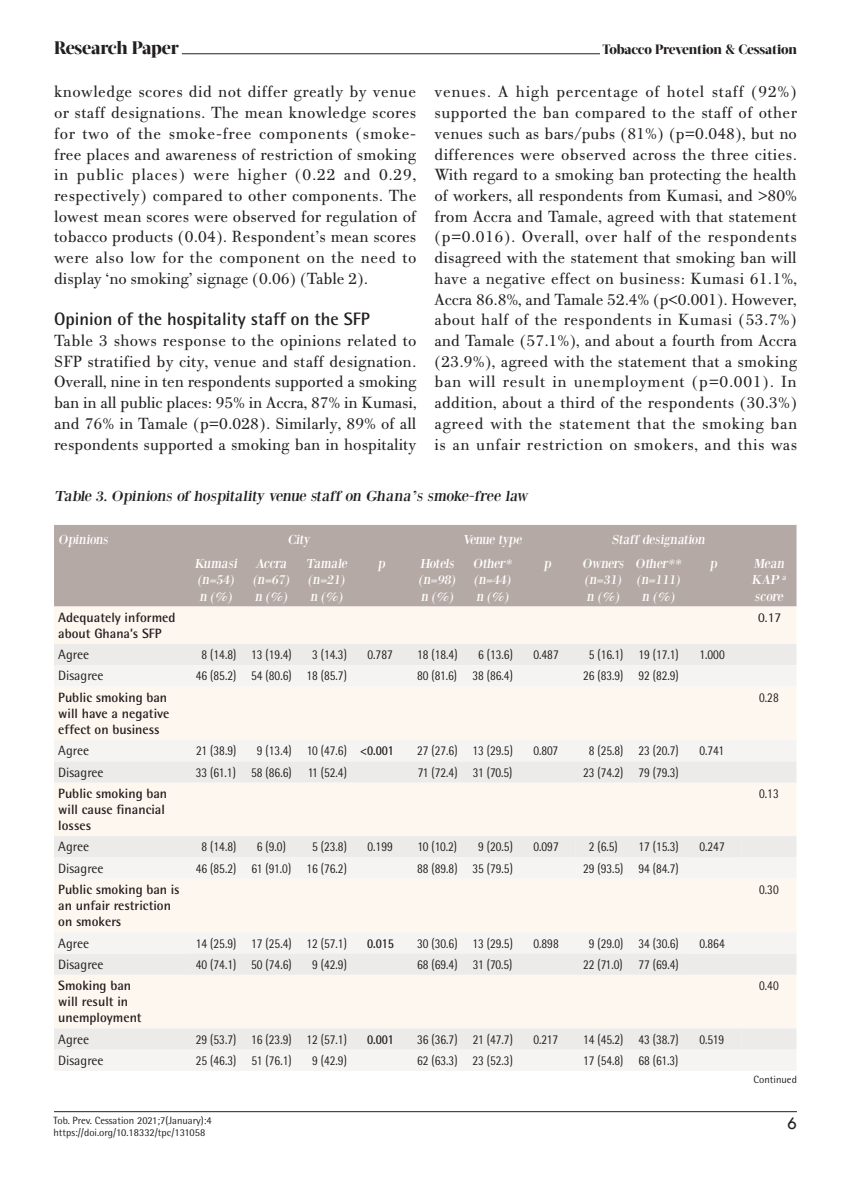
<style>
.page{position:relative;width:851px;height:1191px;background:#fff}
.page>*{position:absolute;margin:0;border:0;box-sizing:border-box;transform-origin:0 0}
.t1{font:700 18px "Rotis Semi Sans Hel";color:#231f20}
.t2{font:800 18px "Acta Display W04";letter-spacing:-.01em;color:#231f20}
.t3{font:18px "Tw Cen";color:#231f20}
.t4{font:17.25px/20.7px "PF Bodoni Text";letter-spacing:.005em;color:#231f20;text-align:justify}
.t5{font:15px "Bodoni XT";color:#231f20;scale:1.1 1}
.t6{font:13.5px "Rotis Semi Sans Hel";color:#231f20;scale:.85 1}
.t7{font:700 13.5px/16.2px "Rotis Semi Sans Hel";color:#231f20}
.t8{font:13.5px/16.2px "Bodoni XT";color:#fff}
.t9{font:13.5px "Rotis Semi Sans Hel";color:#231f20}
.t10{font:800 13.5px "Acta Display W04";letter-spacing:-.01em;color:#231f20}
.t11{font:700 13.5px "Rotis Semi Sans Hel";color:#231f20;scale:.85 1}
.t12{font:10.5px/12.6px "Rotis Semi Sans Hel";color:#231f20}
.s1{font-weight:700}
</style>
<div class="page">
<hr style="left:182px;top:53px;width:418px;height:1px;background:#231f20">
<hr style="left:54px;top:1111px;width:742px;height:1px;background:#231f20">
<div style="left:54px;top:525px;width:742px;height:81px;background:#b5a9a5"></div>
<div style="left:54px;top:606px;width:742px;height:38px;background:#fef7f0"></div>
<div style="left:188px;top:644px;width:608px;height:21px;background:#ecebe9"></div>
<svg style="left:54px;top:665px;width:742px;height:405px;fill:#fef7f0"></svg>
<div style="left:188px;top:836px;width:553px;height:42px;background:#f1f0ef"></div>
<svg style="left:188px;top:932px;width:497px;height:42px"></svg>
<div style="left:188px;top:1028px;width:553px;height:42px;background:#f3f1f0"></div>
<p class="t2" style="left:54px;top:36px;width:126px">Research Paper</p>
<p class="t10" style="left:602px;top:41px;width:196px">Tobacco Prevention &amp; Cessation</p>
<p class="t4" style="left:54px;top:82px;width:364px">knowledge scores did not differ greatly by venue or staff designations. The mean knowledge scores for two of the smoke-free components (smoke&shy;free places and awareness of restriction of smoking in public places) were higher (0.22 and 0.29, respectively) compared to other components. The lowest mean scores were observed for regulation of tobacco products (0.04). Respondent’s mean scores were also low for the component on the need to display ‘no smoking’ signage (0.06) (Table 2).</p>
<p class="t1" style="left:54px;top:308px;width:317px">Opinion of the hospitality staff on the SFP</p>
<p class="t4" style="left:54px;top:330px;width:364px">Table 3 shows response to the opinions related to SFP stratified by city, venue and staff designation.<br>Overall, nine in ten respondents supported a smoking ban in all public places: 95% in Accra, 87% in Kumasi, and 76% in Tamale (p=0.028). Similarly, 89% of all respondents supported a smoking ban in hospitality</p>
<p class="t4" style="left:434px;top:82px;width:364px">venues. A high percentage of hotel staff (92%) supported the ban compared to the staff of other venues such as bars/pubs (81%) (p=0.048), but no differences were observed across the three cities.<br>With regard to a smoking ban protecting the health of workers, all respondents from Kumasi, and &gt;80% from Accra and Tamale, agreed with that statement (p=0.016). Overall, over half of the respondents disagreed with the statement that smoking ban will have a negative effect on business: Kumasi 61.1%, Accra 86.8%, and Tamale 52.4% (p&lt;0.001). However, about half of the respondents in Kumasi (53.7%) and Tamale (57.1%), and about a fourth from Accra (23.9%), agreed with the statement that a smoking ban will result in unemployment (p=0.001). In addition, about a third of the respondents (30.3%) agreed with the statement that the smoking ban is an unfair restriction on smokers, and this was</p>
<p class="t5" style="left:54px;top:487px;width:434px">Table 3. Opinions of hospitality venue staff on Ghana’s smoke-free law</p>
<p class="t8" style="left:58px;top:531px;width:54px">Opinions</p>
<p class="t8" style="left:287px;top:531px;width:26px">City</p>
<p class="t8" style="left:462px;top:531px;width:63px">Venue type</p>
<p class="t8" style="left:611px;top:531px;width:97px">Staff designation</p>
<p class="t8" style="left:194px;top:555px;width:46px">Kumasi (n=54) n (%)</p>
<p class="t8" style="left:252px;top:555px;width:41px">Accra (n=67) n (%)</p>
<p class="t8" style="left:306px;top:555px;width:45px">Tamale (n=21) n (%)</p>
<p class="t8" style="left:378px;top:555px;width:11px">p</p>
<p class="t8" style="left:418px;top:555px;width:41px;text-align:justify">Hotels (n=98) n (%)</p>
<p class="t8" style="left:472px;top:555px;width:43px;text-align:justify">Other* (n=44) n (%)</p>
<p class="t8" style="left:544px;top:555px;width:11px">p</p>
<p class="t8" style="left:582px;top:555px;width:45px">Owners (n=31) n (%)</p>
<p class="t8" style="left:635px;top:555px;width:50px;text-align:center">Other** (n=111) n (%)</p>
<p class="t8" style="left:709px;top:555px;width:11px">p</p>
<p class="t8" style="left:751px;top:555px;width:37px;text-align:justify">Mean KAP <sup>a </sup>score</p>
<p class="t7" style="left:58px;top:609px;width:119px">Adequately informed about Ghana’s SFP</p>
<p class="t9" style="left:758px;top:609px;width:25px">0.17</p>
<p class="t9" style="left:58px;top:646px;width:32px">Agree</p>
<p class="t6" style="left:201px;top:646px;width:107px">8 (14.8) 13 (19.4)</p>
<p class="t6" style="left:312px;top:646px;width:42px">3 (14.3)</p>
<p class="t6" style="left:367px;top:646px;width:31px">0.787</p>
<p class="t6" style="left:417px;top:646px;width:49px">18 (18.4)</p>
<p class="t6" style="left:478px;top:646px;width:42px">6 (13.6)</p>
<p class="t6" style="left:533px;top:646px;width:31px">0.487</p>
<p class="t6" style="left:588px;top:646px;width:107px">5 (16.1) 19 (17.1)</p>
<p class="t6" style="left:699px;top:646px;width:31px">1.000</p>
<p class="t9" style="left:58px;top:668px;width:47px">Disagree</p>
<p class="t6" style="left:196px;top:668px;width:179px">46 (85.2) 54 (80.6) 18 (85.7)</p>
<p class="t6" style="left:417px;top:668px;width:114px">80 (81.6) 38 (86.4)</p>
<p class="t6" style="left:583px;top:668px;width:114px">26 (83.9) 92 (82.9)</p>
<p class="t7" style="left:58px;top:689px;width:113px">Public smoking ban will have a negative effect on business</p>
<p class="t6" style="left:759px;top:689px;width:25px">0.28</p>
<p class="t9" style="left:58px;top:743px;width:32px">Agree</p>
<p class="t6" style="left:196px;top:743px;width:49px">21 (38.9)</p>
<p class="t6" style="left:257px;top:743px;width:163px">9 (13.4) 10 (47.6) <span class="s1">&lt;0.001</span></p>
<p class="t6" style="left:417px;top:743px;width:114px">27 (27.6) 13 (29.5)</p>
<p class="t6" style="left:533px;top:743px;width:31px">0.807</p>
<p class="t6" style="left:588px;top:743px;width:107px">8 (25.8) 23 (20.7)</p>
<p class="t6" style="left:699px;top:743px;width:31px">0.741</p>
<p class="t9" style="left:58px;top:764px;width:47px">Disagree</p>
<p class="t6" style="left:196px;top:764px;width:179px">33 (61.1) 58 (86.6) 11 (52.4)</p>
<p class="t6" style="left:418px;top:764px;width:113px">71 (72.4) 31 (70.5)</p>
<p class="t6" style="left:583px;top:764px;width:114px">23 (74.2) 79 (79.3)</p>
<p class="t7" style="left:58px;top:785px;width:110px">Public smoking ban will cause financial losses</p>
<p class="t6" style="left:759px;top:785px;width:25px">0.13</p>
<p class="t9" style="left:58px;top:839px;width:32px">Agree</p>
<p class="t6" style="left:201px;top:839px;width:42px">8 (14.8)</p>
<p class="t6" style="left:257px;top:839px;width:36px">6 (9.0)</p>
<p class="t6" style="left:312px;top:839px;width:42px">5 (23.8)</p>
<p class="t6" style="left:367px;top:839px;width:31px">0.199</p>
<p class="t6" style="left:417px;top:839px;width:48px">10 (10.2)</p>
<p class="t6" style="left:478px;top:839px;width:42px">9 (20.5)</p>
<p class="t6" style="left:533px;top:839px;width:31px">0.097</p>
<p class="t6" style="left:588px;top:839px;width:36px">2 (6.5)</p>
<p class="t6" style="left:638px;top:839px;width:49px">17 (15.3)</p>
<p class="t6" style="left:699px;top:839px;width:31px">0.247</p>
<p class="t9" style="left:58px;top:860px;width:47px">Disagree</p>
<p class="t6" style="left:196px;top:860px;width:179px">46 (85.2) 61 (91.0) 16 (76.2)</p>
<p class="t6" style="left:417px;top:860px;width:114px">88 (89.8) 35 (79.5)</p>
<p class="t6" style="left:583px;top:860px;width:114px">29 (93.5) 94 (84.7)</p>
<p class="t7" style="left:58px;top:881px;width:123px">Public smoking ban is an unfair restriction on smokers</p>
<p class="t6" style="left:759px;top:881px;width:25px">0.30</p>
<p class="t9" style="left:58px;top:935px;width:32px">Agree</p>
<p class="t6" style="left:196px;top:935px;width:179px">14 (25.9) 17 (25.4) 12 (57.1)</p>
<p class="t11" style="left:367px;top:934px;width:33px">0.015</p>
<p class="t6" style="left:417px;top:935px;width:114px">30 (30.6) 13 (29.5)</p>
<p class="t6" style="left:533px;top:935px;width:31px">0.898</p>
<p class="t6" style="left:588px;top:935px;width:107px">9 (29.0) 34 (30.6)</p>
<p class="t6" style="left:699px;top:935px;width:31px">0.864</p>
<p class="t9" style="left:58px;top:956px;width:47px">Disagree</p>
<p class="t6" style="left:196px;top:956px;width:114px">40 (74.1) 50 (74.6)</p>
<p class="t6" style="left:312px;top:956px;width:42px">9 (42.9)</p>
<p class="t6" style="left:417px;top:956px;width:114px">68 (69.4) 31 (70.5)</p>
<p class="t6" style="left:583px;top:956px;width:114px">22 (71.0) 77 (69.4)</p>
<p class="t7" style="left:58px;top:977px;width:85px">Smoking ban will result in unemployment</p>
<p class="t6" style="left:759px;top:977px;width:25px">0.40</p>
<p class="t9" style="left:58px;top:1031px;width:32px">Agree</p>
<p class="t6" style="left:196px;top:1031px;width:179px">29 (53.7) 16 (23.9) 12 (57.1)</p>
<p class="t11" style="left:367px;top:1030px;width:33px">0.001</p>
<p class="t6" style="left:417px;top:1031px;width:114px">36 (36.7) 21 (47.7)</p>
<p class="t6" style="left:533px;top:1031px;width:31px">0.217</p>
<p class="t6" style="left:583px;top:1031px;width:114px">14 (45.2) 43 (38.7)</p>
<p class="t6" style="left:699px;top:1031px;width:31px">0.519</p>
<p class="t9" style="left:58px;top:1052px;width:47px">Disagree</p>
<p class="t6" style="left:196px;top:1052px;width:114px">25 (46.3) 51 (76.1)</p>
<p class="t6" style="left:312px;top:1052px;width:42px">9 (42.9)</p>
<p class="t6" style="left:417px;top:1052px;width:114px">62 (63.3) 23 (52.3)</p>
<p class="t6" style="left:583px;top:1052px;width:114px">17 (54.8) 68 (61.3)</p>
<p class="t12" style="left:753px;top:1073px;width:45px">Continued</p>
<p class="t12" style="left:53px;top:1113px;width:160px">Tob. Prev. Cessation 2021;7(January):4 https://doi.org/10.18332/tpc/131058</p>
<p class="t3" style="left:786px;top:1112px;width:11px">6</p>
</div>
